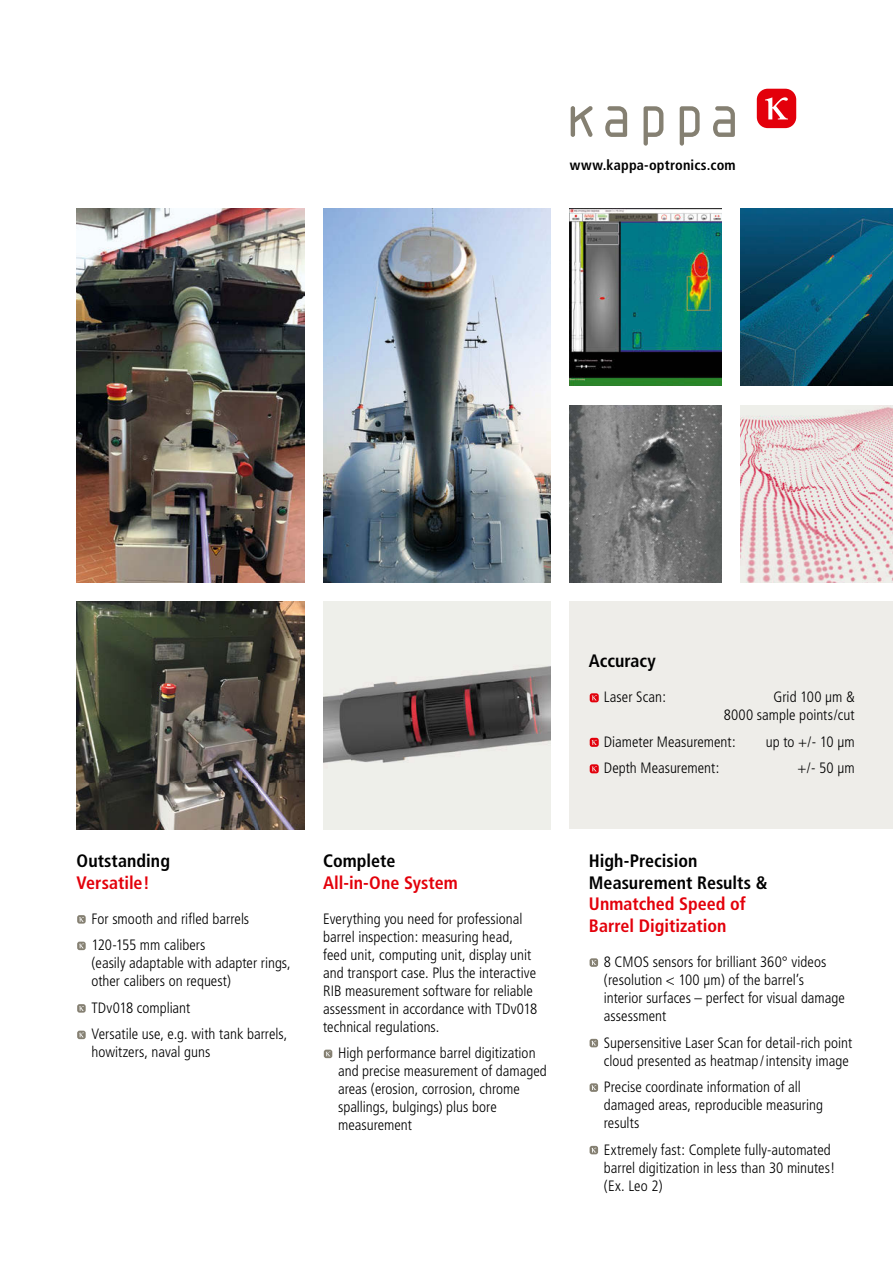
<style>
.page{position:relative;width:893px;height:1263px;background:#fff}
.page>*{position:absolute;margin:0;border:0;box-sizing:border-box;transform-origin:0 0}
.t1{font:700 condensed 18px/21.6px "Frutiger";color:#000}
.t2{font:700 condensed 18px/21.6px "Frutiger";color:#e3000b}
.t3{font:300 condensed 15px/18px "Frutiger";color:#000}
.t4{font:700 condensed 14.4px "Frutiger";letter-spacing:.01em;color:#000}
</style>
<div class="page">
<div style="left:570px;top:602px;width:323px;height:227px;background:#eeede9"></div>
<svg style="left:757px;top:89px;width:39px;height:39px;background:#e82e37"></svg>
<svg style="left:571px;top:106px;width:22px;height:31px"></svg>
<svg style="left:605px;top:106px;width:22px;height:31px"></svg>
<svg style="left:644px;top:106px;width:19px;height:40px"></svg>
<svg style="left:680px;top:106px;width:20px;height:40px"></svg>
<svg style="left:713px;top:106px;width:22px;height:31px"></svg>
<svg style="left:77px;top:915px;width:9px;height:9px"></svg>
<svg style="left:77px;top:942px;width:9px;height:8px"></svg>
<svg style="left:77px;top:1004px;width:9px;height:9px"></svg>
<svg style="left:77px;top:1031px;width:9px;height:8px"></svg>
<svg style="left:590px;top:958px;width:8px;height:9px"></svg>
<svg style="left:590px;top:1039px;width:8px;height:8px"></svg>
<svg style="left:590px;top:1083px;width:8px;height:9px"></svg>
<svg style="left:590px;top:1146px;width:8px;height:8px"></svg>
<svg style="left:590px;top:693px;width:9px;height:9px"></svg>
<svg style="left:590px;top:738px;width:9px;height:9px"></svg>
<svg style="left:590px;top:764px;width:9px;height:9px"></svg>
<svg style="left:324px;top:1050px;width:8px;height:8px"></svg>
<img style="left:323px;top:602px;width:228px;height:227px">
<img style="left:77px;top:208px;width:227px;height:375px">
<img style="left:323px;top:208px;width:228px;height:374px">
<img style="left:77px;top:602px;width:227px;height:227px">
<img style="left:570px;top:208px;width:152px;height:178px">
<img style="left:741px;top:208px;width:152px;height:178px">
<img style="left:570px;top:405px;width:152px;height:178px">
<img style="left:741px;top:405px;width:152px;height:178px">
<p class="t4" style="left:570px;top:157px;width:167px">www.kappa-optronics.com</p>
<p class="t1" style="left:77px;top:850px;width:95px">Outstanding</p>
<p class="t2" style="left:77px;top:872px;width:75px">Versatile!</p>
<p class="t3" style="left:91px;top:905px;width:159px;line-height:26.5px">For smooth and rifled barrels<br>120-155 mm calibers</p>
<p class="t3" style="left:91px;top:954px;width:201px">(easily adaptable with adapter rings, other calibers on request)</p>
<p class="t3" style="left:91px;top:994px;width:198px;line-height:26.5px">TDv018 compliant<br>Versatile use, e.g. with tank barrels,</p>
<p class="t3" style="left:91px;top:1043px;width:120px">howitzers, naval guns</p>
<p class="t1" style="left:323px;top:850px;width:74px">Complete</p>
<p class="t2" style="left:323px;top:872px;width:136px">All-in-One System</p>
<p class="t3" style="left:323px;top:910px;width:216px">Everything you need for professional barrel inspection: measuring head, feed unit, computing unit, display unit and transport case. Plus the interactive RIB measurement software for reliable assessment in accordance with TDv018 technical regulations.</p>
<p class="t3" style="left:338px;top:1044px;width:210px">High performance barrel digitization and precise measurement of damaged areas (erosion, corrosion, chrome spallings, bulgings) plus bore measurement</p>
<p class="t1" style="left:589px;top:650px;width:69px">Accuracy</p>
<p class="t3" style="left:604px;top:688px;width:64px">Laser Scan:</p>
<p class="t3" style="left:724px;top:688px;width:132px;text-align:right">Grid 100 µm &amp;<br>8000 sample points/cut</p>
<p class="t3" style="left:604px;top:733px;width:133px">Diameter Measurement:</p>
<p class="t3" style="left:766px;top:733px;width:90px">up to +/- 10 µm</p>
<p class="t3" style="left:604px;top:759px;width:117px">Depth Measurement:</p>
<p class="t3" style="left:797px;top:759px;width:59px">+/- 50 µm</p>
<p class="t1" style="left:589px;top:850px;width:180px">High-Precision<br>Measurement Results &amp;</p>
<p class="t2" style="left:589px;top:893px;width:158px">Unmatched Speed of<br>Barrel Digitization</p>
<p class="t3" style="left:604px;top:953px;width:243px">8 CMOS sensors for brilliant 360° videos (resolution &lt; 100 µm) of the barrel’s interior surfaces – perfect for visual damage assessment</p>
<p class="t3" style="left:604px;top:1033px;width:250px">Supersensitive Laser Scan for detail-rich point cloud presented as heatmap / intensity image</p>
<p class="t3" style="left:604px;top:1078px;width:221px">Precise coordinate information of all damaged areas, reproducible measuring results</p>
<p class="t3" style="left:604px;top:1140px;width:233px">Extremely fast: Complete fully-automated barrel digitization in less than 30 minutes! (Ex. Leo 2)</p>
</div>
